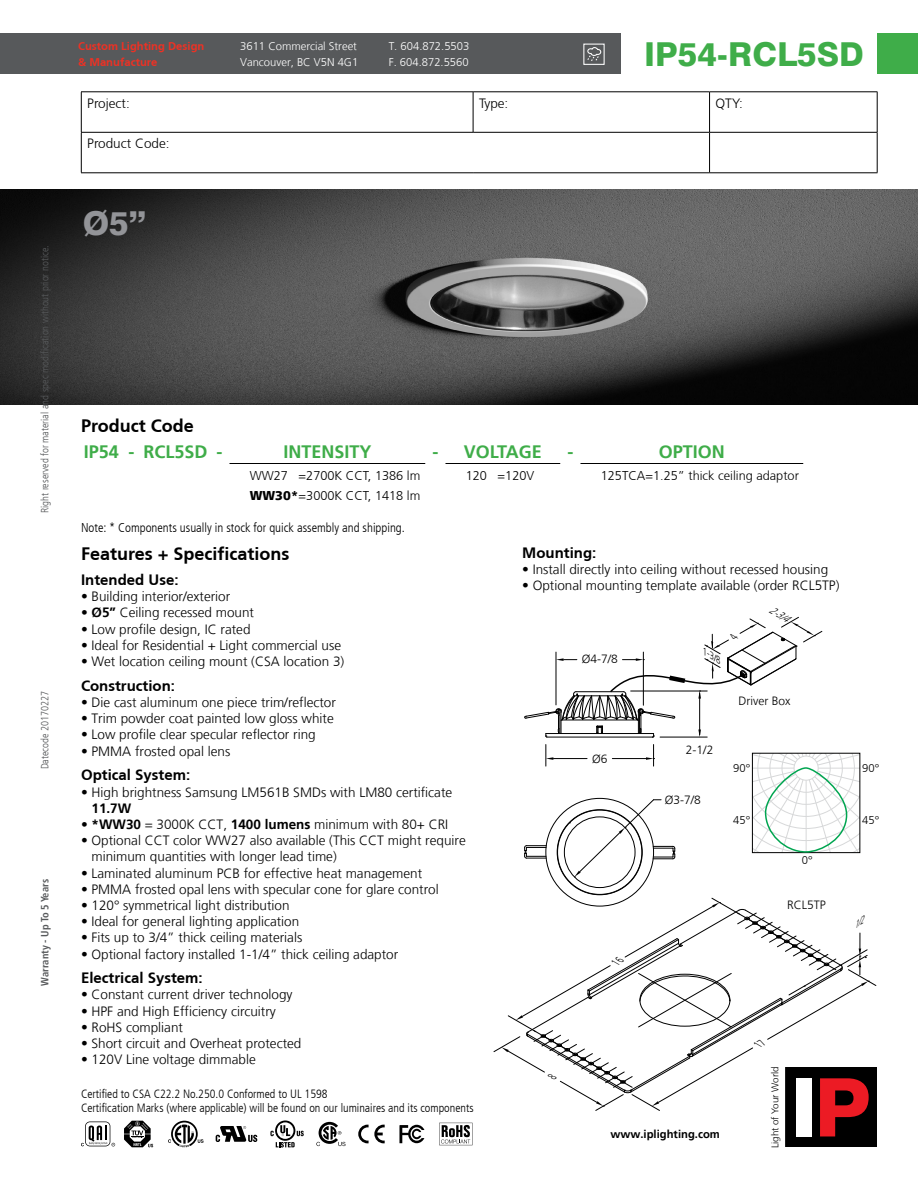
<style>
.page{position:relative;width:918px;height:1188px;background:#fff}
.page>*{position:absolute;margin:0;border:0;box-sizing:border-box;transform-origin:0 0}
.t1{font:800 33px "Swiss 721 BT";color:#3fad49}
.t2{font:800 33px "Swiss 721 BT";color:#939498}
.t3{font:700 18px "Frutiger LT";color:#3fad49}
.Section{font:700 18px "Frutiger CE";color:#000}
.Sub-section{font:700 15px "Frutiger CE";color:#000}
.t4{font:300 13.5px/16.2px "Frutiger LT";color:#000}
.t5{font:300 13.5px "Frutiger CE";color:#000}
.t6{font:300 12.75px "Frutiger CE";color:#000}
.t7{font:300 condensed 12.75px "Frutiger LT";color:#000}
.t8{font:300 condensed 12px "Frutiger LT";color:#000}
.t9{font:300 12px "Frutiger LT";color:#000}
.t10{font:300 11.25px "Frutiger LT";color:#fff}
.t11{font:700 11.25px/16.5px "Frutiger CE";color:#ee3124}
.t12{font:700 11.25px "Frutiger LT";color:#000}
.t13{font:300 11.25px "Frutiger LT";color:#000}
.t14{font:300 condensed 10.5px "Frutiger LT";color:#57595b}
.t15{font:700 condensed 10.5px "Frutiger LT";color:#57595b}
.t16{font:italic 300 10.5px "Frutiger LT";color:#000;scale:.83 1}
.t17{font:300 9.75px "Frutiger CE";color:#000}
.t18{font:italic 300 9px "Frutiger LT";color:#000}
.s1{font-family:"Frutiger LT";font-weight:900}
.s2{font-weight:700}
.s3{font-family:"Frutiger LT45"}
</style>
<div class="page">
<img style="left:0;top:189px;width:918px;height:216px">
<div style="left:0;top:34px;width:621px;height:40px;background:#57595b"></div>
<div style="left:785px;top:1066px;width:93px;height:82px;background:#000"></div>
<div style="left:784px;top:1066px;width:94px;height:82px;border:1px solid #fff"></div>
<div style="left:878px;top:34px;width:40px;height:40px;background:#3fad49"></div>
<svg style="left:81px;top:1122px;width:34px;height:24px"></svg>
<svg style="left:124px;top:1121px;width:29px;height:26px"></svg>
<svg style="left:168px;top:1121px;width:36px;height:26px"></svg>
<svg style="left:216px;top:1126px;width:41px;height:16px"></svg>
<svg style="left:270px;top:1120px;width:34px;height:28px"></svg>
<svg style="left:316px;top:1122px;width:30px;height:24px"></svg>
<svg style="left:358px;top:1125px;width:27px;height:18px"></svg>
<svg style="left:439px;top:1123px;width:33px;height:22px"></svg>
<svg style="left:399px;top:1125px;width:25px;height:18px"></svg>
<div style="left:583px;top:44px;width:22px;height:21px;border:1px solid #fff"></div>
<svg style="left:587px;top:47px;width:15px;height:14px"></svg>
<hr style="left:81px;top:92px;width:392px;height:1px;background:#000">
<hr style="left:81px;top:92px;width:1px;height:40px;background:#000">
<hr style="left:473px;top:92px;width:237px;height:1px;background:#000">
<hr style="left:473px;top:92px;width:1px;height:40px;background:#000">
<hr style="left:710px;top:92px;width:168px;height:1px;background:#000">
<hr style="left:709px;top:92px;width:1px;height:40px;background:#000">
<hr style="left:877px;top:92px;width:1px;height:40px;background:#000">
<hr style="left:81px;top:132px;width:392px;height:1px;background:#000">
<hr style="left:81px;top:133px;width:1px;height:39px;background:#000">
<hr style="left:473px;top:132px;width:237px;height:1px;background:#000">
<hr style="left:710px;top:132px;width:168px;height:1px;background:#000">
<hr style="left:709px;top:133px;width:1px;height:39px;background:#000">
<hr style="left:877px;top:133px;width:1px;height:39px;background:#000">
<hr style="left:81px;top:173px;width:392px;height:1px;background:#000">
<hr style="left:473px;top:173px;width:237px;height:1px;background:#000">
<hr style="left:710px;top:173px;width:168px;height:1px;background:#000">
<hr style="left:230px;top:463px;width:195px;height:1px;background:#000">
<hr style="left:446px;top:463px;width:114px;height:1px;background:#000">
<hr style="left:580px;top:463px;width:223px;height:1px;background:#000">
<svg style="left:754px;top:755px;width:104px;height:96px"></svg>
<div style="left:752px;top:753px;width:108px;height:100px;border:1px solid #000"></div>
<div style="left:765px;top:767px;width:82px;height:86px;border:2px solid #00a550;border-radius:39px"></div>
<svg style="left:524px;top:845px;width:22px;height:14px"></svg>
<hr style="left:553px;top:758px;width:34px;height:1px;background:#000">
<hr style="left:612px;top:758px;width:34px;height:1px;background:#000">
<svg style="left:546px;top:745px;width:7px;height:21px"></svg>
<svg style="left:646px;top:745px;width:9px;height:21px"></svg>
<svg style="left:569px;top:799px;width:106px;height:79px"></svg>
<svg style="left:524px;top:617px;width:298px;height:121px"></svg>
<svg style="left:494px;top:898px;width:382px;height:238px"></svg>
<p class="t14" style="left:39px;top:513px;width:269px;rotate:-90deg">Right reserved for material and spec modification without prior notice.</p>
<p class="t14" style="left:39px;top:769px;width:80px;rotate:-90deg">Datecode 20170227</p>
<p class="t15" style="left:39px;top:986px;width:108px;rotate:-90deg">Warranty - Up To 5 Years</p>
<p class="t11" style="left:78px;top:38px;width:128px">Custom Lighting Design &amp; Manufacture</p>
<p class="t10" style="left:240px;top:40px;width:118px">3611 Commercial Street</p>
<p class="t10" style="left:240px;top:56px;width:120px">Vancouver, BC V5N 4G1</p>
<p class="t10" style="left:389px;top:40px;width:82px">T. 604.872.5503</p>
<p class="t10" style="left:389px;top:56px;width:82px">F. 604.872.5560</p>
<p class="t1" style="left:644px;top:34px;width:221px">IP54-RCL5SD</p>
<p class="t5" style="left:87px;top:95px;width:44px">Project:</p>
<p class="t5" style="left:479px;top:95px;width:31px">Type:</p>
<p class="t5" style="left:716px;top:95px;width:29px">QTY:</p>
<p class="t5" style="left:87px;top:136px;width:84px">Product Code:</p>
<p class="t2" style="left:83px;top:204px;width:65px">Ø5”</p>
<p class="Section" style="left:81px;top:415px;width:114px">Product Code</p>
<p class="t3" style="left:84px;top:441px;width:37px">IP54</p>
<p class="t3" style="left:129px;top:441px;width:7px">-</p>
<p class="t3" style="left:143px;top:441px;width:66px">RCL5SD</p>
<p class="t3" style="left:216px;top:441px;width:7px">-</p>
<p class="t3" style="left:283px;top:441px;width:90px">INTENSITY</p>
<p class="t3" style="left:432px;top:441px;width:7px">-</p>
<p class="t3" style="left:464px;top:441px;width:79px">VOLTAGE</p>
<p class="t3" style="left:567px;top:441px;width:7px">-</p>
<p class="t3" style="left:659px;top:441px;width:68px">OPTION</p>
<p class="t6" style="left:250px;top:468px;width:172px">WW27 =2700K CCT, 1386 lm</p>
<p class="t6" style="left:466px;top:468px;width:70px">120 =120V</p>
<p class="t6" style="left:601px;top:468px;width:200px">125TCA=1.25” thick ceiling adaptor</p>
<p class="t6" style="left:250px;top:488px;width:172px"><span class="s1">WW30*</span>=3000K CCT, 1418 lm</p>
<p class="t7" style="left:81px;top:520px;width:325px">Note: * Components usually in stock for quick assembly and shipping.</p>
<p class="Section" style="left:81px;top:543px;width:210px">Features + Specifications</p>
<p class="Sub-section" style="left:81px;top:571px;width:99px">Intended Use:</p>
<p class="t4" style="left:81px;top:589px;width:151px">• Building interior/exterior</p>
<p class="t4" style="left:81px;top:605px;width:175px"><span class="s2">• Ø5”</span> Ceiling recessed mount</p>
<p class="t4" style="left:81px;top:621px;width:171px">• Low profile design, IC rated</p>
<p class="t4" style="left:81px;top:637px;width:262px">• Ideal for Residential + Light commercial use</p>
<p class="t4" style="left:81px;top:653px;width:265px">• Wet location ceiling mount (CSA location 3)</p>
<p class="Sub-section" style="left:81px;top:677px;width:96px">Construction:</p>
<p class="t4" style="left:81px;top:694px;width:256px">• Die cast aluminum one piece trim/reflector</p>
<p class="t4" style="left:81px;top:711px;width:254px">• Trim powder coat painted low gloss white</p>
<p class="t4" style="left:81px;top:727px;width:236px">• Low profile clear specular reflector ring</p>
<p class="t4" style="left:81px;top:743px;width:151px">• PMMA frosted opal lens</p>
<p class="Sub-section" style="left:81px;top:766px;width:111px">Optical System:</p>
<p class="t4" style="left:92px;top:784px;width:362px;text-indent:-10px">• High brightness Samsung LM561B SMDs with LM80 certificate<br><span class="s2">11.7W</span></p>
<p class="t4" style="left:81px;top:816px;width:369px"><span class="s2">• *WW30</span> = 3000K CCT, <span class="s2">1400 lumens</span> minimum with 80+ CRI</p>
<p class="t4" style="left:92px;top:833px;width:376px;text-indent:-10px">• Optional CCT color WW27 also available (This CCT might require minimum quantities with longer lead time)</p>
<p class="t4" style="left:81px;top:865px;width:343px">• Laminated aluminum PCB for effective heat management</p>
<p class="t4" style="left:81px;top:881px;width:359px">• PMMA frosted opal lens with specular cone for glare control</p>
<p class="t4" style="left:81px;top:897px;width:210px">• 120° symmetrical light distribution</p>
<p class="t4" style="left:81px;top:914px;width:220px">• Idea<span class="s3">l</span> for general lighting application</p>
<p class="t4" style="left:81px;top:930px;width:223px">• Fits up to 3/4” thick ceiling materials</p>
<p class="t4" style="left:81px;top:946px;width:319px">• Optional factory installed 1-1/4” thick ceiling adaptor</p>
<p class="Sub-section" style="left:81px;top:969px;width:123px">Electrical System:</p>
<p class="t4" style="left:81px;top:987px;width:213px">• Constant current driver technology</p>
<p class="t4" style="left:81px;top:1003px;width:196px">• HPF and High Efficiency circuitry</p>
<p class="t4" style="left:81px;top:1019px;width:104px">• RoHS compliant</p>
<p class="t4" style="left:81px;top:1035px;width:222px">• Short circuit and Overheat protected</p>
<p class="t4" style="left:81px;top:1052px;width:176px">• 120V Line voltage dimmable</p>
<p class="t8" style="left:81px;top:1087px;width:248px">Certified to CSA C22.2 No.250.0 Conformed to UL 1598</p>
<p class="t8" style="left:81px;top:1101px;width:394px">Certification Marks (where applicable) will be found on our luminaires and its components</p>
<p class="Sub-section" style="left:522px;top:544px;width:76px">Mounting:</p>
<p class="t4" style="left:522px;top:562px;width:308px">• Install directly into ceiling without recessed housing</p>
<p class="t4" style="left:522px;top:578px;width:319px">• Optional mounting template available (order RCL5TP)</p>
<p class="t9" style="left:582px;top:652px;width:38px">Ø4-7/8</p>
<p class="t9" style="left:592px;top:752px;width:17px">Ø6</p>
<p class="t18" style="left:707px;top:647px;width:22px;rotate:33deg">1-3/8</p>
<p class="t16" style="left:773px;top:604px;width:25px;rotate:30deg">2-3/4</p>
<p class="t9" style="left:739px;top:694px;width:53px">Driver Box</p>
<p class="t9" style="left:686px;top:743px;width:29px">2-1/2</p>
<p class="t9" style="left:665px;top:793px;width:38px">Ø3-7/8</p>
<p class="t13" style="left:733px;top:762px;width:19px">90°</p>
<p class="t13" style="left:862px;top:762px;width:19px">90°</p>
<p class="t13" style="left:733px;top:813px;width:19px">45°</p>
<p class="t13" style="left:802px;top:854px;width:12px">0°</p>
<p class="t9" style="left:787px;top:898px;width:40px">RCL5TP</p>
<p class="t13" style="left:862px;top:813px;width:19px">45°</p>
<p class="t12" style="left:610px;top:1128px;width:111px">www.iplighting.com</p>
<p class="t17" style="left:770px;top:1148px;width:83px;rotate:-90deg">Light of Your World</p>
</div>
